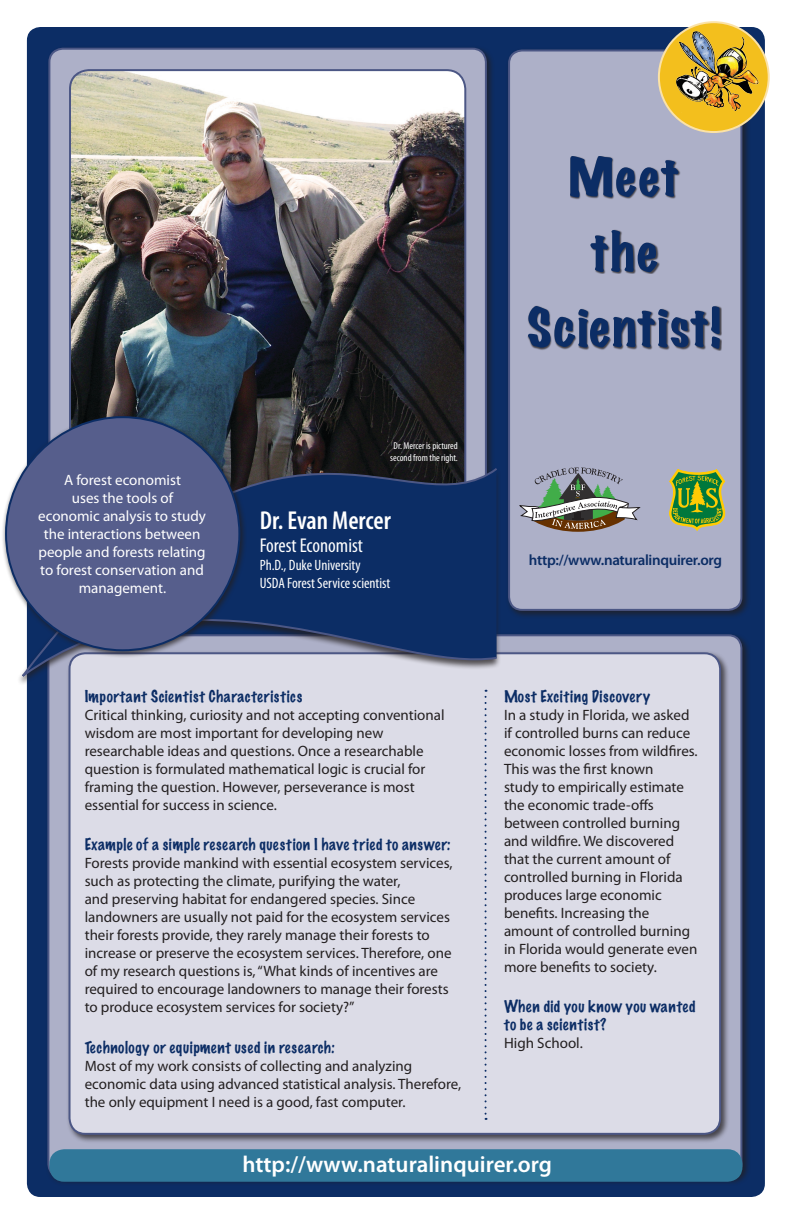
<style>
.page{position:relative;width:792px;height:1224px;background:#fff}
.page>*{position:absolute;margin:0;border:0;box-sizing:border-box;transform-origin:0 0}
.t1{font:600 condensed 26px "Myriad Pro";color:#fff}
.t2{font:600 23px "Myriad Pro";color:#fff}
.t3{font:condensed 20px "Myriad Pro";color:#fff}
.t4{font:15px/18px "Myriad Pro";color:#231f20}
.t5{font:100 15px/18px "Marker Felt";letter-spacing:.04em;color:#0c2d65}
.t6{font:15px/18px "Myriad Pro";color:#fff;text-align:center}
.t7{font:condensed 15px/18px "Myriad Pro";color:#fff}
.t8{font:600 15px "Myriad Pro";letter-spacing:-.02em;color:#0c2d65}
.t9{font:condensed 10px/12px "Myriad Pro";color:#fff;text-align:center}
</style>
<div class="page">
<div style="left:27px;top:27px;width:738px;height:1170px;background:#0c2d65;border-radius:14px"></div>
<div style="left:49px;top:49px;width:437px;height:542px;background:#adb0c8;border-radius:14px"></div>
<div style="left:506px;top:47px;width:245px;height:573px;background:#231f20;opacity:.75"></div>
<div style="left:509px;top:50px;width:232px;height:560px;background:#adb0c8;border-radius:13px"></div>
<div style="left:508px;top:50px;width:234px;height:561px;border:2px solid #4c5785;border-radius:13px"></div>
<div style="left:659px;top:22px;width:110px;height:110px;background:#f3bf1d;border-radius:50%"></div>
<div style="left:658px;top:21px;width:112px;height:112px;border:2px solid #fbe2a7;border-radius:50%"></div>
<img style="left:666px;top:32px;width:94px;height:81px">
<div style="left:45px;top:632px;width:706px;height:555px;background:#231f20;opacity:.75"></div>
<div style="left:48px;top:635px;width:693px;height:542px;background:#adb0c8;border-radius:13px"></div>
<div style="left:66px;top:650px;width:664px;height:493px;background:#231f20;opacity:.75"></div>
<div style="left:70px;top:653px;width:650px;height:481px;background:#dcdce7;border-radius:16px"></div>
<div style="left:528px;top:306px;width:194px;height:45px;background:#231f20;opacity:.75"></div>
<svg style="left:528px;top:306px;width:192px;height:43px"></svg>
<div style="left:590px;top:230px;width:70px;height:44px;background:#231f20;opacity:.75"></div>
<svg style="left:590px;top:230px;width:68px;height:42px"></svg>
<div style="left:570px;top:156px;width:111px;height:44px;background:#231f20;opacity:.75"></div>
<svg style="left:570px;top:156px;width:109px;height:41px"></svg>
<div style="left:49px;top:1149px;width:693px;height:33px;background:#30789a;border-radius:15px"></div>
<svg style="left:669px;top:469px;width:56px;height:62px"></svg>
<svg style="left:519px;top:468px;width:121px;height:64px"></svg>
<img style="left:70px;top:70px;width:395px;height:277px">
<svg style="left:19px;top:347px;width:480px;height:338px"></svg>
<div style="left:2px;top:413px;width:245px;height:245px;background:#231f20;opacity:.75"></div>
<div style="left:6px;top:417px;width:233px;height:233px;background:#565e8c;border-radius:50%"></div>
<svg style="left:485px;top:690px;width:2px;height:430px"></svg>
<p class="t6" style="left:38px;top:472px;width:169px">A forest economist<br>uses the tools of<br>economic analysis to study the interactions between people and forests relating to forest conservation and management.</p>
<p class="t9" style="left:390px;top:440px;width:69px">Dr. Mercer is pictured second from the right.</p>
<h1 class="t1" style="left:260px;top:506px;width:133px">Dr. Evan Mercer</h1>
<h3 class="t3" style="left:260px;top:534px;width:105px">Forest Economist</h3>
<p class="t7" style="left:260px;top:556px;width:132px">Ph.D., Duke University<br>USDA Forest Service scientist</p>
<p class="t5" style="left:85px;top:687px;width:219px">Important Scientist Characteristics</p>
<p class="t4" style="left:85px;top:706px;width:361px">Critical thinking, curiosity and not accepting conventional wisdom are most important for developing new researchable ideas and questions. Once a researchable question is formulated mathematical logic is crucial for framing the question. However, perseverance is most essential for success in science.</p>
<p class="t5" style="left:85px;top:835px;width:367px">Example of a simple research question I have tried to answer:</p>
<p class="t4" style="left:85px;top:855px;width:369px">Forests provide mankind with essential ecosystem services, such as protecting the climate, purifying the water,<br>and preserving habitat for endangered species. Since landowners are usually not paid for the ecosystem services their forests provide, they rarely manage their forests to increase or preserve the ecosystem services. Therefore, one of my research questions is, “What kinds of incentives are required to encourage landowners to manage their forests to produce ecosystem services for society?”</p>
<p class="t5" style="left:85px;top:1038px;width:252px">Technology or equipment used in research:</p>
<p class="t4" style="left:85px;top:1057px;width:378px">Most of my work consists of collecting and analyzing economic data using advanced statistical analysis. Therefore, the only equipment I need is a good, fast computer.</p>
<p class="t8" style="left:529px;top:551px;width:195px">http://www.naturalinquirer.org</p>
<p class="t5" style="left:504px;top:687px;width:148px">Most Exciting Discovery</p>
<p class="t4" style="left:504px;top:706px;width:195px">In a study in Florida, we asked if controlled burns can reduce economic losses from wildfires.<br>This was the first known<br>study to empirically estimate the economic trade-offs between controlled burning and wildfire. We discovered that the current amount of controlled burning in Florida produces large economic benefits. Increasing the amount of controlled burning in Florida would generate even more benefits to society.</p>
<p class="t5" style="left:504px;top:997px;width:193px">When did you know you wanted to be a scientist?</p>
<p class="t4" style="left:504px;top:1035px;width:80px">High School.</p>
<h2 class="t2" style="left:242px;top:1152px;width:311px">http://www.naturalinquirer.org</h2>
</div>
